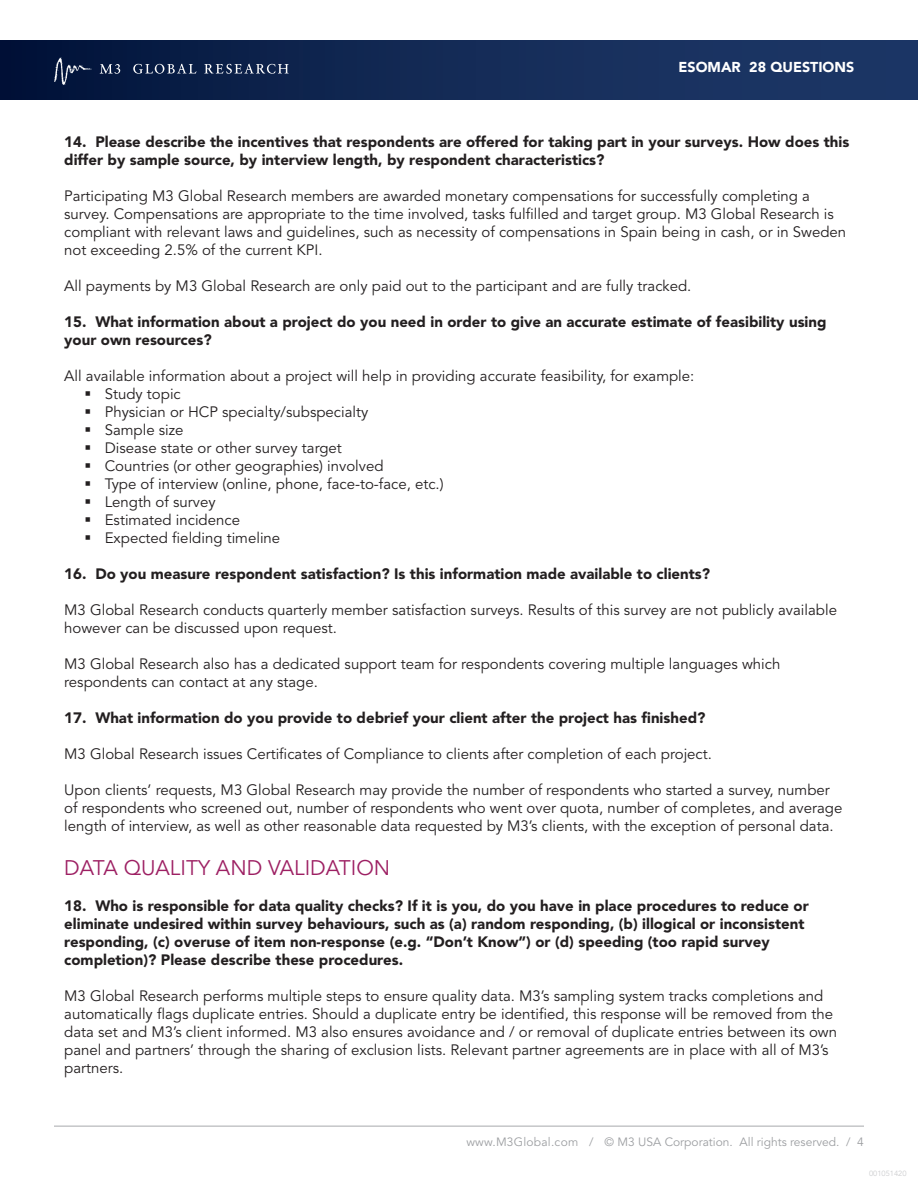
<style>
.page{position:relative;width:918px;height:1188px;background:#fff}
.page>*{position:absolute;margin:0;border:0;box-sizing:border-box;transform-origin:0 0}
.t1{font:21px "Avenir LT Std";color:#9d2063}
.t2{font:15px/18px "Avenir LT Std";color:#231f20}
.t3{font:900 15px/18px "Avenir LT Std";color:#231f20}
.t4{font:900 14.25px "Avenir LT Std";color:#fff}
.t5{font:12px "Avenir LT Std";color:#9d9fa2}
.t6{font:7.5px "Avenir LT Std";color:#cccdcf}
</style>
<div class="page">
<hr style="left:54px;top:1126px;width:810px;height:1px;background:#a8a9ad">
<div style="left:0;top:40px;width:918px;height:59px;background:linear-gradient(to right,#03153b,#203b6b)"></div>
<svg style="left:204px;top:64px;width:85px;height:10px"></svg>
<svg style="left:133px;top:64px;width:63px;height:10px"></svg>
<svg style="left:54px;top:58px;width:38px;height:27px"></svg>
<svg style="left:100px;top:64px;width:20px;height:10px"></svg>
<p class="t4" style="left:679px;top:59px;width:177px">ESOMAR 28 QUESTIONS</p>
<p class="t3" style="left:64px;top:133px;width:787px">14. Please describe the incentives that respondents are offered for taking part in your surveys. How does this differ by sample source, by interview length, by respondent characteristics?</p>
<p class="t2" style="left:64px;top:188px;width:784px">Participating M3 Global Research members are awarded monetary compensations for successfully completing a survey. Compensations are appropriate to the time involved, tasks fulfilled and target group. M3 Global Research is compliant with relevant laws and guidelines, such as necessity of compensations in Spain being in cash, or in Sweden not exceeding 2.5% of the current KPI.</p>
<p class="t2" style="left:64px;top:278px;width:629px">All payments by M3 Global Research are only paid out to the participant and are fully tracked.</p>
<p class="t3" style="left:64px;top:313px;width:764px">15. What information about a project do you need in order to give an accurate estimate of feasibility using your own resources?</p>
<p class="t2" style="left:105px;top:368px;width:591px;text-indent:-40px">All available information about a project will help in providing accurate feasibility, for example:<br>Study topic<br>Physician or HCP specialty/subspecialty<br>Sample size<br>Disease state or other survey target<br>Countries (or other geographies) involved<br>Type of interview (online, phone, face-to-face, etc.)<br>Length of survey<br>Estimated incidence<br>Expected fielding timeline</p>
<p class="t3" style="left:64px;top:565px;width:647px">16. Do you measure respondent satisfaction? Is this information made available to clients?</p>
<p class="t2" style="left:64px;top:602px;width:774px">M3 Global Research conducts quarterly member satisfaction surveys. Results of this survey are not publicly available however can be discussed upon request.</p>
<p class="t2" style="left:64px;top:656px;width:718px">M3 Global Research also has a dedicated support team for respondents covering multiple languages which respondents can contact at any stage.</p>
<p class="t3" style="left:64px;top:709px;width:643px">17. What information do you provide to debrief your client after the project has finished?</p>
<p class="t2" style="left:64px;top:746px;width:649px">M3 Global Research issues Certificates of Compliance to clients after completion of each project.</p>
<p class="t2" style="left:64px;top:782px;width:780px">Upon clients’ requests, M3 Global Research may provide the number of respondents who started a survey, number of respondents who screened out, number of respondents who went over quota, number of completes, and average length of interview, as well as other reasonable data requested by M3’s clients, with the exception of personal data.</p>
<h1 class="t1" style="left:64px;top:855px;width:327px">DATA QUALITY AND VALIDATION</h1>
<p class="t3" style="left:64px;top:896px;width:746px">18. Who is responsible for data quality checks? If it is you, do you have in place procedures to reduce or eliminate undesired within survey behaviours, such as (a) random responding, (b) illogical or inconsistent responding, (c) overuse of item non-response (e.g. “Don’t Know”) or (d) speeding (too rapid survey completion)? Please describe these procedures.</p>
<p class="t2" style="left:64px;top:987px;width:774px">M3 Global Research performs multiple steps to ensure quality data. M3’s sampling system tracks completions and automatically flags duplicate entries. Should a duplicate entry be identified, this response will be removed from the data set and M3’s client informed. M3 also ensures avoidance and / or removal of duplicate entries between its own panel and partners’ through the sharing of exclusion lists. Relevant partner agreements are in place with all of M3’s partners.</p>
<p class="t5" style="left:466px;top:1135px;width:399px">www.M3Global.com / © M3 USA Corporation. All rights reserved. / 4</p>
<p class="t6" style="left:869px;top:1169px;width:39px">001051420</p>
</div>
